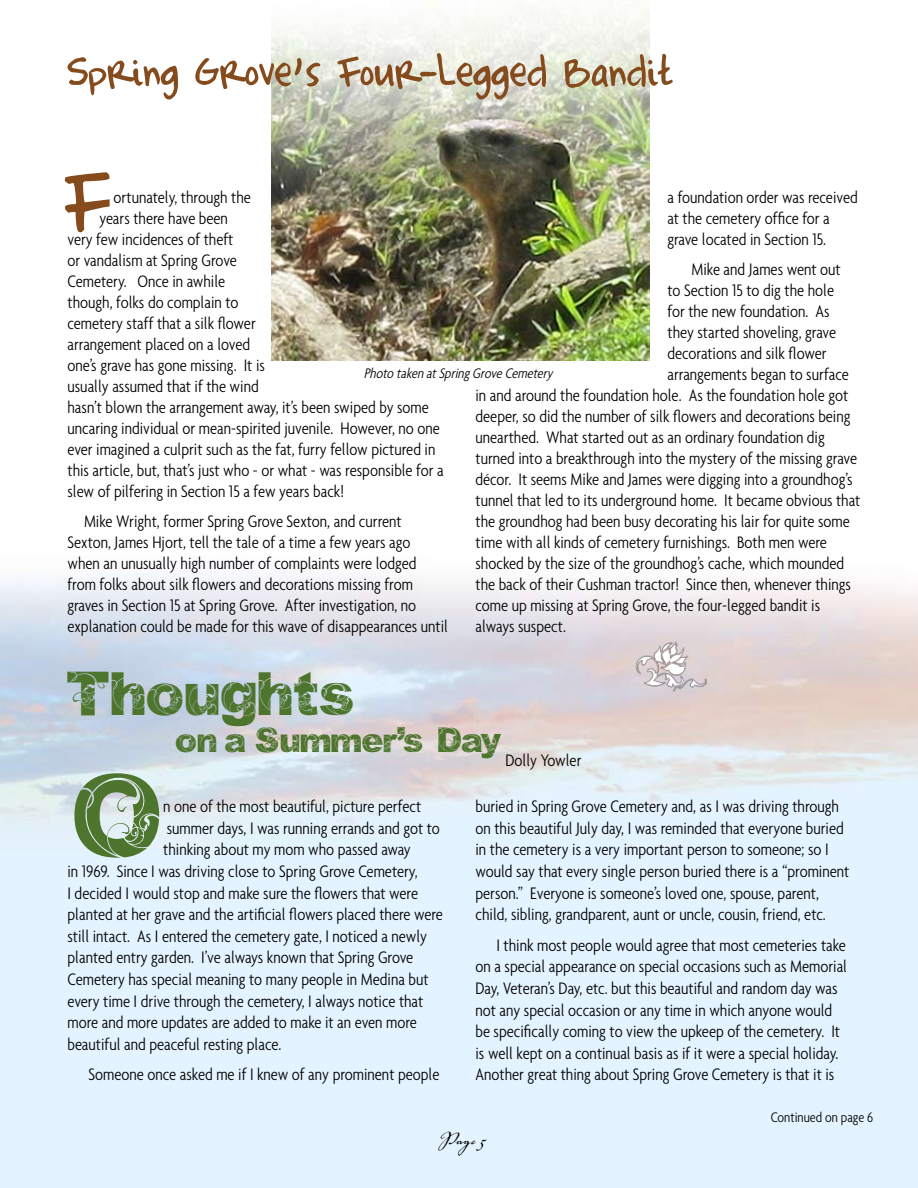
<style>
.page{position:relative;width:918px;height:1188px;background:#fff}
.page>*{position:absolute;margin:0;border:0;box-sizing:border-box;transform-origin:0 0}
.t1{font:90px "Orial Bold";color:#4e752e}
.t2{font:52.5px "Completein Him";color:#854b1d}
.t3{font:48px "Orial Bold";color:#4e752e}
.t4{font:27px "Orial Bold";letter-spacing:-.03em;color:#4e752e}
.t5{font:27px "Voluta Script";color:#000;scale:1.15 1}
.t6{font:300 condensed 18px/21.6px "Agenda";color:#000}
.t7{font:italic 300 condensed 15px "Agenda";color:#000}
.t8{font:300 condensed 15px "Agenda";color:#000}
</style>
<div class="page">
<img style="left:271px;top:5px;width:378px;height:355px">
<img style="left:634px;top:637px;width:73px;height:54px">
<h2 class="t2" style="left:67px;top:46px;width:606px">Spring Grove’s Four-Legged Bandit</h2>
<p class="t6" style="left:667px;top:187px;width:192px;line-height:21px">a foundation order was received at the cemetery office for a grave located in Section 15.</p>
<p class="t6" style="left:691px;top:259px;width:151px">Mike and James went out</p>
<p class="t6" style="left:667px;top:280px;width:168px">to Section 15 to dig the hole</p>
<p class="t6" style="left:667px;top:301px;width:164px">for the new foundation. As</p>
<p class="t6" style="left:667px;top:322px;width:170px">they started shoveling, grave</p>
<p class="t6" style="left:667px;top:343px;width:161px">decorations and silk flower</p>
<p class="t6" style="left:667px;top:364px;width:183px">arrangements began to surface</p>
<p class="t6" style="left:475px;top:385px;width:374px">in and around the foundation hole. As the foundation hole got</p>
<p class="t6" style="left:475px;top:406px;width:377px">deeper, so did the number of silk flowers and decorations being</p>
<p class="t6" style="left:475px;top:427px;width:351px">unearthed. What started out as an ordinary foundation dig</p>
<p class="t6" style="left:475px;top:448px;width:383px">turned into a breakthrough into the mystery of the missing grave</p>
<p class="t6" style="left:475px;top:469px;width:379px">décor. It seems Mike and James were digging into a groundhog’s</p>
<p class="t6" style="left:475px;top:490px;width:386px">tunnel that led to its underground home. It became obvious that</p>
<p class="t6" style="left:475px;top:511px;width:376px">the groundhog had been busy decorating his lair for quite some</p>
<p class="t6" style="left:475px;top:532px;width:353px">time with all kinds of cemetery furnishings. Both men were</p>
<p class="t6" style="left:475px;top:553px;width:370px">shocked by the size of the groundhog’s cache, which mounded</p>
<p class="t6" style="left:475px;top:574px;width:377px">the back of their Cushman tractor! Since then, whenever things</p>
<p class="t6" style="left:475px;top:595px;width:346px">come up missing at Spring Grove, the four-legged bandit is</p>
<p class="t6" style="left:475px;top:616px;width:92px">always suspect.</p>
<p class="t6" style="left:114px;top:187px;width:139px">ortunately, through the</p>
<p class="t6" style="left:99px;top:208px;width:130px">years there have been</p>
<p class="t6" style="left:67px;top:229px;width:167px">very few incidences of theft</p>
<p class="t6" style="left:67px;top:250px;width:171px">or vandalism at Spring Grove</p>
<p class="t6" style="left:67px;top:271px;width:159px">Cemetery. Once in awhile</p>
<p class="t6" style="left:67px;top:292px;width:173px">though, folks do complain to</p>
<p class="t6" style="left:67px;top:313px;width:190px">cemetery staff that a silk flower</p>
<p class="t6" style="left:67px;top:334px;width:184px">arrangement placed on a loved</p>
<p class="t6" style="left:67px;top:355px;width:199px">one’s grave has gone missing. It is</p>
<p class="t6" style="left:67px;top:376px;width:193px">usually assumed that if the wind</p>
<p class="t6" style="left:67px;top:397px;width:363px">hasn’t blown the arrangement away, it’s been swiped by some</p>
<p class="t6" style="left:67px;top:418px;width:374px">uncaring individual or mean-spirited juvenile. However, no one</p>
<p class="t6" style="left:67px;top:439px;width:369px">ever imagined a culprit such as the fat, furry fellow pictured in</p>
<p class="t6" style="left:67px;top:460px;width:378px">this article, but, that’s just who - or what - was responsible for a</p>
<p class="t6" style="left:67px;top:481px;width:278px">slew of pilfering in Section 15 a few years back!</p>
<p class="t6" style="left:67px;top:511px;width:382px;line-height:21px;text-indent:17px">Mike Wright, former Spring Grove Sexton, and current Sexton, James Hjort, tell the tale of a time a few years ago<br>when an unusually high number of complaints were lodged from folks about silk flowers and decorations missing from graves in Section 15 at Spring Grove. After investigation, no explanation could be made for this wave of disappearances until</p>
<p class="t7" style="left:364px;top:365px;width:190px">Photo takenatSpringGroveCemetery</p>
<h3 class="t3" style="left:67px;top:659px;width:289px">Thoughts</h3>
<h3 class="t4" style="left:175px;top:721px;width:328px">on a Summer's Day</h3>
<p class="t6" style="left:506px;top:749px;width:77px">Dolly Yowler</p>
<h1 class="t1" style="left:75px;top:752px;width:90px">O</h1>
<p class="t6" style="left:163px;top:795px;width:260px">n one of the most beautiful, picture perfect</p>
<p class="t6" style="left:167px;top:817px;width:275px">summer days, I was running errands and got to</p>
<p class="t6" style="left:163px;top:839px;width:249px">thinking about my mom who passed away</p>
<p class="t6" style="left:67px;top:860px;width:352px">in 1969. Since I was driving close to Spring Grove Cemetery,</p>
<p class="t6" style="left:67px;top:882px;width:352px">I decided I would stop and make sure the flowers that were</p>
<p class="t6" style="left:67px;top:903px;width:377px">planted at her grave and the artificial flowers placed there were still intact. As I entered the cemetery gate, I noticed a newly planted entry garden. I’ve always known that Spring Grove Cemetery has special meaning to many people in Medina but every time I drive through the cemetery, I always notice that more and more updates are added to make it an even more beautiful and peaceful resting place.</p>
<p class="t6" style="left:89px;top:1064px;width:352px">Someone once asked me if I knew of any prominent people</p>
<p class="t6" style="left:476px;top:795px;width:375px">buried in Spring Grove Cemetery and, as I was driving through on this beautiful July day, I was reminded that everyone buried in the cemetery is a very important person to someone; so I would say that every single person buried there is a “prominent person.” Everyone is someone’s loved one, spouse, parent, child, sibling, grandparent, aunt or uncle, cousin, friend, etc.</p>
<p class="t6" style="left:476px;top:934px;width:373px;text-indent:21px">I think most people would agree that most cemeteries take on a special appearance on special occasions such as Memorial Day, Veteran’s Day, etc. but this beautiful and random day was not any special occasion or any time in which anyone would be specifically coming to view the upkeep of the cemetery. It is well kept on a continual basis as if it were a special holiday.<br>Another great thing about Spring Grove Cemetery is that it is</p>
<p class="t8" style="left:771px;top:1109px;width:104px">Continued on page 6</p>
<h3 class="t5" style="left:437px;top:1119px;width:45px">Page 5</h3>
</div>
